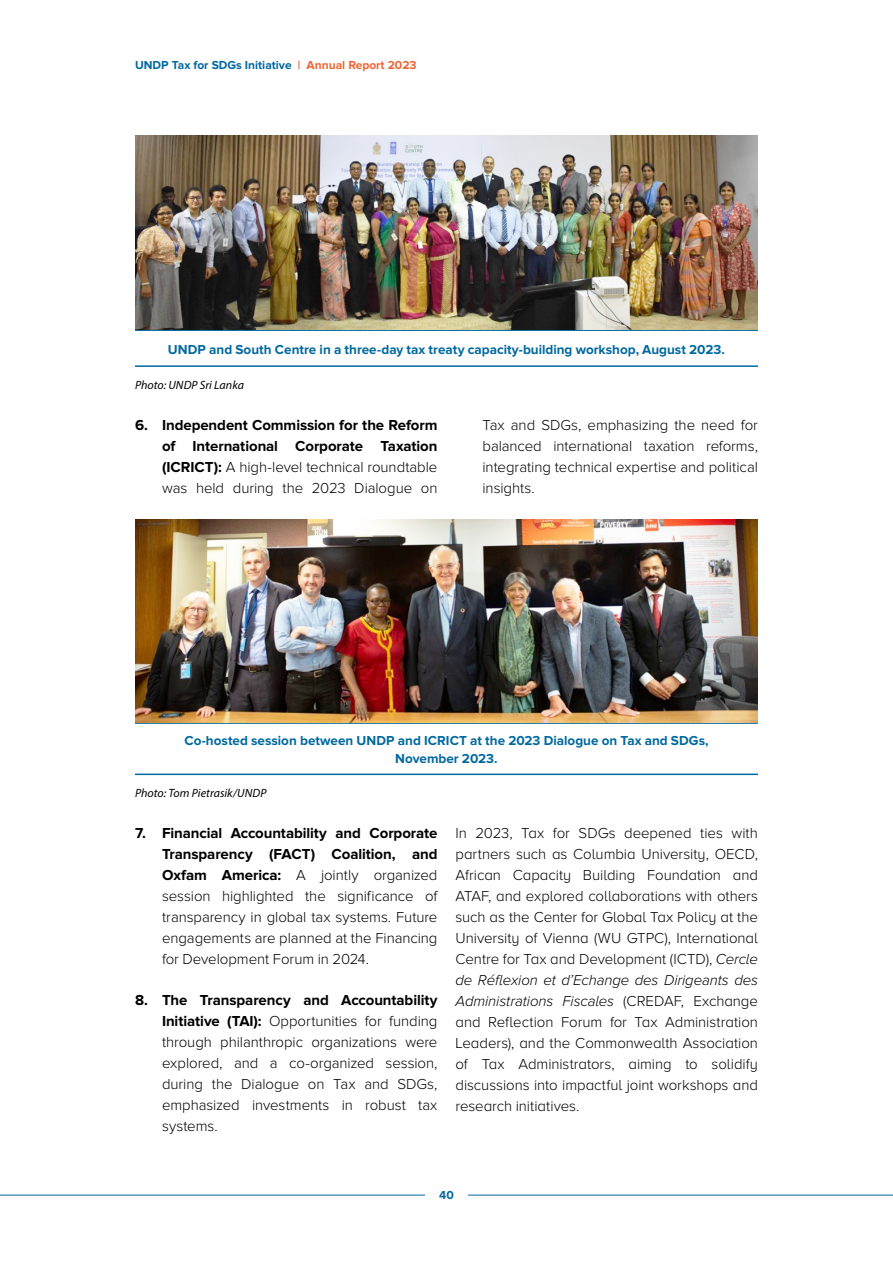
<style>
.page{position:relative;width:893px;height:1263px;background:#fff}
.page>*{position:absolute;margin:0;border:0;box-sizing:border-box;transform-origin:0 0}
.t1{font:300 15px/21px "Proxima Nova";letter-spacing:-.005em;color:#000;text-align:justify}
.t2{font:300 15px/21px "Proxima Nova A";letter-spacing:-.005em;color:#000;text-align:justify}
.t3{font:700 15px/21px "Proxima Nova";letter-spacing:-.005em;color:#000;text-align:justify}
.t4{font:700 13.5px/18px "Proxima Nova";color:#00699f;text-align:center}
.t5{font:700 12px "Proxima Nova";color:#00699f}
.t6{font:italic 12px "Myriad Pro";letter-spacing:.005em;color:#000}
.s1{color:#ed6633}
.s2{font-weight:300}
.s3{font-weight:700}
.s4{font-style:italic}
</style>
<div class="page">
<hr style="left:0;top:1195px;width:893px;height:1px;background:#00699f">
<div style="left:425px;top:1185px;width:43px;height:20px;background:#fff"></div>
<hr style="left:135px;top:329px;width:623px;height:2px;background:#00699f">
<hr style="left:135px;top:365px;width:623px;height:2px;background:#00699f">
<img style="left:135px;top:135px;width:623px;height:194px">
<hr style="left:135px;top:722px;width:623px;height:2px;background:#00699f">
<hr style="left:135px;top:773px;width:623px;height:2px;background:#00699f">
<img style="left:135px;top:519px;width:623px;height:203px">
<p class="t5" style="left:135px;top:58px;width:283px">UNDP Tax for SDGs Initiative <span class="s1">| Annual Report 2023</span></p>
<p class="t4" style="left:168px;top:340px;width:558px">UNDP and South Centre in a three-day tax treaty capacity-building workshop, August 2023.</p>
<p class="t6" style="left:135px;top:377px;width:111px">Photo: UNDP Sri Lanka</p>
<p class="t3" style="left:162px;top:415px;width:277px;text-indent:-27px">6. Independent Commission for the Reform of International Corporate Taxation (ICRICT): <span class="s2">A high-level technical roundtable was held during the 2023 Dialogue on</span></p>
<p class="t1" style="left:482px;top:415px;width:277px">Tax and SDGs, emphasizing the need for balanced international taxation reforms, integrating technical expertise and political insights.</p>
<p class="t4" style="left:184px;top:732px;width:526px">Co-hosted session between UNDP and ICRICT at the 2023 Dialogue on Tax and SDGs,<br>November 2023.</p>
<p class="t6" style="left:135px;top:785px;width:133px">Photo: Tom Pietrasik/UNDP</p>
<p class="t1" style="left:162px;top:823px;width:277px;text-indent:-27px"><span class="s3">7. Financial Accountability and Corporate Transparency (FACT) Coalition, and Oxfam America:</span> A jointly organized session highlighted the significance of transparency in global tax systems. Future engagements are planned at the Financing for Development Forum in 2024.</p>
<p class="t1" style="left:162px;top:990px;width:277px;text-indent:-27px"><span class="s3">8. The Transparency and Accountability Initiative (TAI):</span> Opportunities for funding through philanthropic organizations were explored, and a co-organized session, during the Dialogue on Tax and SDGs, emphasized investments in robust tax systems.</p>
<p class="t2" style="left:455px;top:822px;width:304px">In 2023, Tax for SDGs deepened ties with partners such as Columbia University, OECD, African Capacity Building Foundation and ATAF, and explored collaborations with others such as the Center for Global Tax Policy at the University of Vienna (WU GTPC), International Centre for Tax and Development (ICTD), <span class="s4">Cercle de Réflexion et d’Echange des Dirigeants des Administrations Fiscales</span> (CREDAF, Exchange and Reflection Forum for Tax Administration Leaders), and the Commonwealth Association of Tax Administrators, aiming to solidify discussions into impactful joint workshops and research initiatives.</p>
<p class="t5" style="left:439px;top:1188px;width:16px">40</p>
</div>
